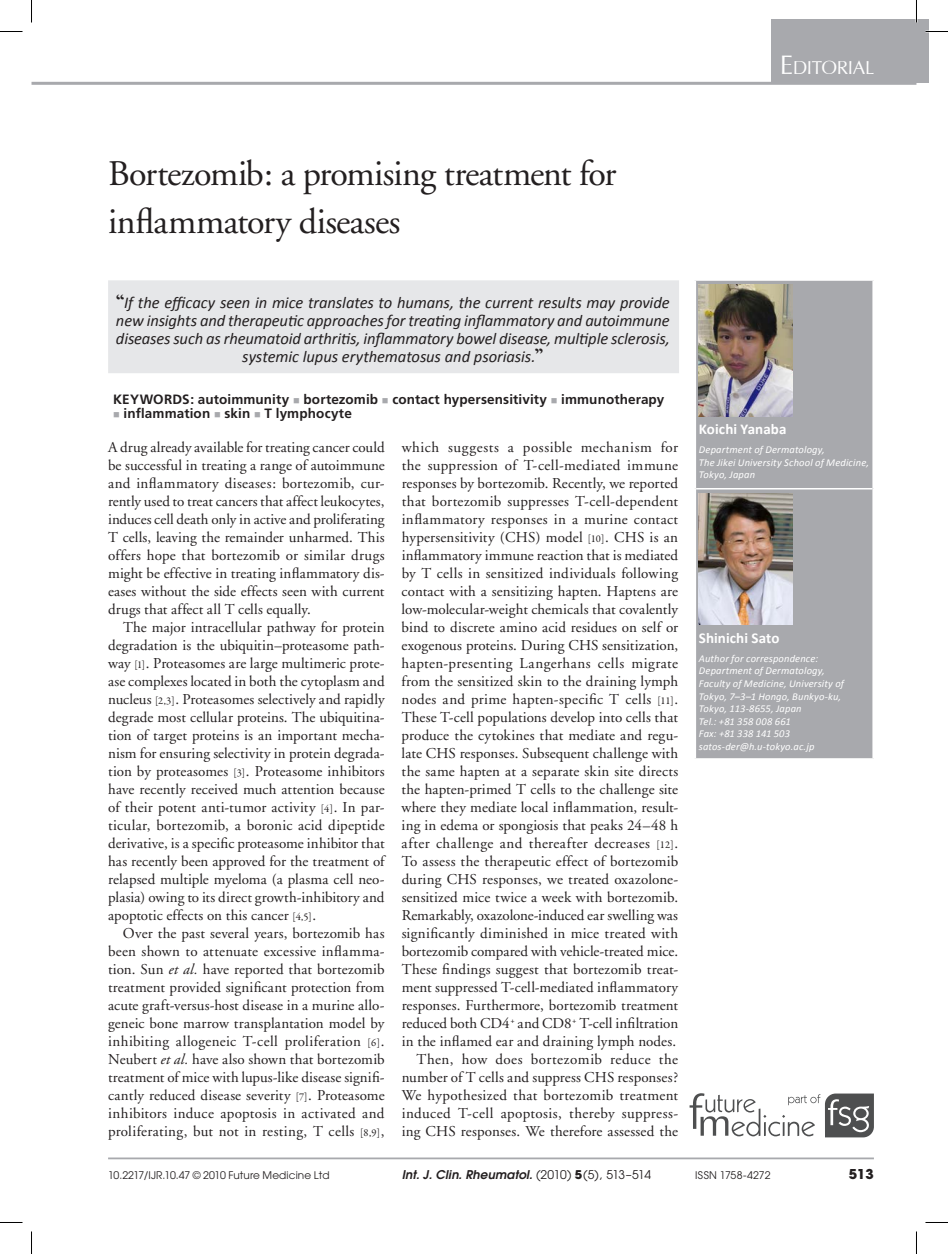
<style>
.page{position:relative;width:948px;height:1254px;background:#fff}
.page>*{position:absolute;margin:0;border:0;box-sizing:border-box;transform-origin:0 0}
.t1{font:36px/48px "Adobe Garamond";letter-spacing:-.02em;color:#231f20}
.t2{font:29.4px "Iris UPC";letter-spacing:-.01em;color:#fff}
.t3{font:italic 16.5px/18px "Calibri";letter-spacing:-.005em;color:#231f20;text-align:center}
.t4{font:15px/18px "Adobe Garamond";letter-spacing:.015em;color:#231f20;text-align:justify}
.t5{font:700 15px "Calibri";letter-spacing:.005em;color:#fff}
.t6{font:700 13.5px "Frutiger";letter-spacing:.01em;color:#231f20}
.t7{font:700 13.5px "Avant Garde";color:#231f20}
.t8{font:italic 600 12px "Avant Garde";letter-spacing:.02em;color:#231f20}
.t9{font:italic 10.5px/12.6px "Calibri";letter-spacing:.015em;color:#fff}
.t10{font:10.5px "Avant Garde";letter-spacing:.005em;color:#231f20}
.s1{font-size:42px}
.s2{font-family:"Californian FB";font-weight:700;font-style:normal;font-size:21px}
.s3{color:#a8a9ad}
.s4{font-family:"Garamond Premr Pro";font-size:10.5px}
.s5{font-style:italic}
.s6{font-weight:400;font-style:normal}
.s7{font-weight:700;font-style:normal}
</style>
<div class="page">
<svg style="left:689px;top:1093px;width:184px;height:44px"></svg>
<div style="left:771px;top:19px;width:158px;height:64px;background:#a8a9ad"></div>
<hr style="left:108px;top:1157px;width:765px;height:2px;background:#a8a9ad">
<hr style="left:32px;top:82px;width:884px;height:3px;background:#a8a9ad">
<div style="left:108px;top:280px;width:571px;height:93px;background:#e6e7e9"></div>
<div style="left:696px;top:281px;width:176px;height:477px;background:#a8a9ad"></div>
<hr style="left:696px;top:488px;width:176px;height:1px;background:#fff">
<img style="left:698px;top:284px;width:94px;height:132px">
<img style="left:698px;top:493px;width:94px;height:132px">
<hr style="left:915px;top:0;width:2px;height:23px;background:#fff">
<svg style="left:0;top:31px;width:22px;height:1px"></svg>
<svg style="left:925px;top:31px;width:22px;height:1px"></svg>
<svg style="left:0;top:1222px;width:22px;height:1px"></svg>
<svg style="left:925px;top:1222px;width:22px;height:1px"></svg>
<svg style="left:31px;top:0;width:1px;height:23px"></svg>
<svg style="left:31px;top:1231px;width:1px;height:23px"></svg>
<svg style="left:916px;top:0;width:1px;height:23px"></svg>
<svg style="left:916px;top:1231px;width:1px;height:23px"></svg>
<h2 class="t2" style="left:779px;top:46px;width:96px"><span class="s1">E</span>ditorial</h2>
<h1 class="t1" style="left:108px;top:151px;width:510px">Bortezomib: a promising treatment for inflammatory diseases</h1>
<p class="t3" style="left:116px;top:293px;width:555px"><span class="s2">“</span>If the efficacy seen in mice translates to humans, the current results may provide new insights and therapeutic approaches for treating inflammatory and autoimmune diseases such as rheumatoid arthritis, inflammatory bowel disease, multiple sclerosis, systemic lupus erythematosus and psoriasis.<span class="s2">”</span></p>
<p class="t6" style="left:113px;top:391px;width:552px">KEYWORDS: autoimmunity <span class="s3">■</span> bortezomib <span class="s3">■</span> contact hypersensitivity <span class="s3">■</span> immunotherapy</p>
<p class="t6" style="left:113px;top:405px;width:240px"><span class="s3">■</span> inflammation <span class="s3">■</span> skin <span class="s3">■</span> T lymphocyte</p>
<p class="t4" style="left:108px;top:439px;width:278px">A drug already available for treating cancer could be successful in treating a range of autoimmune and inflammatory diseases: bortezomib, cur&shy;rently used to treat cancers that affect leukocytes, induces cell death only in active and proliferating T cells, leaving the remainder unharmed. This offers hope that bortezomib or similar drugs might be effective in treating inflammatory dis&shy;eases without the side effects seen with current drugs that affect all T cells equally.</p>
<p class="t4" style="left:108px;top:619px;width:278px;text-indent:15px">The major intracellular pathway for protein degradation is the ubiquitin–proteasome path&shy;way <span class="s4">[1]</span>. Proteasomes are large multimeric prote&shy;ase complexes located in both the cytoplasm and nucleus <span class="s4">[2,3]</span>. Proteasomes selectively and rapidly degrade most cellular proteins. The ubiquitina&shy;tion of target proteins is an important mecha&shy;nism for ensuring selectivity in protein degrada&shy;tion by proteasomes <span class="s4">[3]</span>. Proteasome inhibitors have recently received much attention because of their potent anti-tumor activity <span class="s4">[4]</span>. In par&shy;ticular, bortezomib, a boronic acid dipeptide derivative, is a specific proteasome inhibitor that has recently been approved for the treatment of relapsed multiple myeloma (a plasma cell neo&shy;plasia) owing to its direct growth-inhibitory and apoptotic effects on this cancer <span class="s4">[4,5]</span>.</p>
<p class="t4" style="left:108px;top:925px;width:278px;text-indent:15px">Over the past several years, bortezomib has been shown to attenuate excessive inflamma&shy;tion. Sun <span class="s5">et al.</span> have reported that bortezomib treatment provided significant protection from acute graft-versus-host disease in a murine allo&shy;geneic bone marrow transplantation model by inhibiting allogeneic T‑cell proliferation <span class="s4">[6]</span>.<br>Neubert <span class="s5">et al.</span> have also shown that bortezomib treatment of mice with lupus-like disease signifi&shy;cantly reduced disease severity <span class="s4">[7]</span>. Proteasome inhibitors induce apoptosis in activated and proliferating, but not in resting, T cells <span class="s4">[8,9]</span>,</p>
<p class="t4" style="left:401px;top:439px;width:278px;text-align:right">which suggests a possible mechanism for the suppression of T‑cell-mediated immune responses by bortezomib. Recently, we reported that bortezomib suppresses T‑cell-dependent inflammatory responses in a murine contact hypersensitivity (CHS) model <span class="s4">[10]</span>. CHS is an inflammatory immune reaction that is mediated by T cells in sensitized individuals following contact with a sensitizing hapten. Haptens are low-molecular-weight chemicals that covalently bind to discrete amino acid residues on self or exogenous proteins. During CHS sensitization, hapten-presenting Langerhans cells migrate from the sensitized skin to the draining lymph nodes and prime hapten-specific T cells <span class="s4">[11]</span>.<br>These T‑cell populations develop into cells that produce the cytokines that mediate and regu&shy;late CHS responses. Subsequent challenge with the same hapten at a separate skin site directs the hapten-primed T cells to the challenge site where they mediate local inflammation, result&shy;ing in edema or spongiosis that peaks 24–48 h after challenge and thereafter decreases <span class="s4">[12]</span>.<br>To assess the therapeutic effect of bortezomib during CHS responses, we treated oxazolone&shy;sensitized mice twice a week with bortezomib.<br>Remarkably, oxazolone-induced ear swelling was significantly diminished in mice treated with bortezomib compared with vehicle-treated mice.<br>These findings suggest that bortezomib treat&shy;ment suppressed T‑cell-mediated inflammatory responses. Furthermore, bortezomib treatment reduced both CD4<sup>+</sup> and CD8<sup>+</sup> T‑cell infiltration in the inflamed ear and draining lymph nodes.<br>Then, how does bortezomib reduce the number of T cells and suppress CHS responses?<br>We hypothesized that bortezomib treatment induced T‑cell apoptosis, thereby suppress&shy;ing CHS responses. We therefore assessed the</p>
<p class="t5" style="left:698px;top:420px;width:89px">Koichi Yanaba</p>
<p class="t9" style="left:698px;top:443px;width:172px">Department of Dermatology,<br>The Jikei University School of Medicine,<br>Tokyo, Japan</p>
<p class="t5" style="left:698px;top:628px;width:82px">Shinichi Sato</p>
<p class="t9" style="left:698px;top:651px;width:147px">Author for correspondence:<br>Department of Dermatology,<br>Faculty of Medicine, University of<br>Tokyo, 7–3–1 Hongo, Bunkyo-ku,<br>Tokyo, 113-8655, Japan<br>Tel.: +81 358 008 661<br>Fax: +81 338 141 503 satos-der@h.u-tokyo.ac.jp</p>
<p class="t10" style="left:108px;top:1169px;width:223px">10.2217/IJR.10.47 © 2010 Future Medicine Ltd</p>
<p class="t8" style="left:401px;top:1166px;width:251px">Int. J. Clin. Rheumatol. <span class="s6">(2010)</span> <span class="s7">5</span><span class="s6">(5), 513–514</span></p>
<p class="t10" style="left:695px;top:1169px;width:77px">ISSN 1758-4272</p>
<p class="t7" style="left:848px;top:1164px;width:27px">513</p>
</div>
